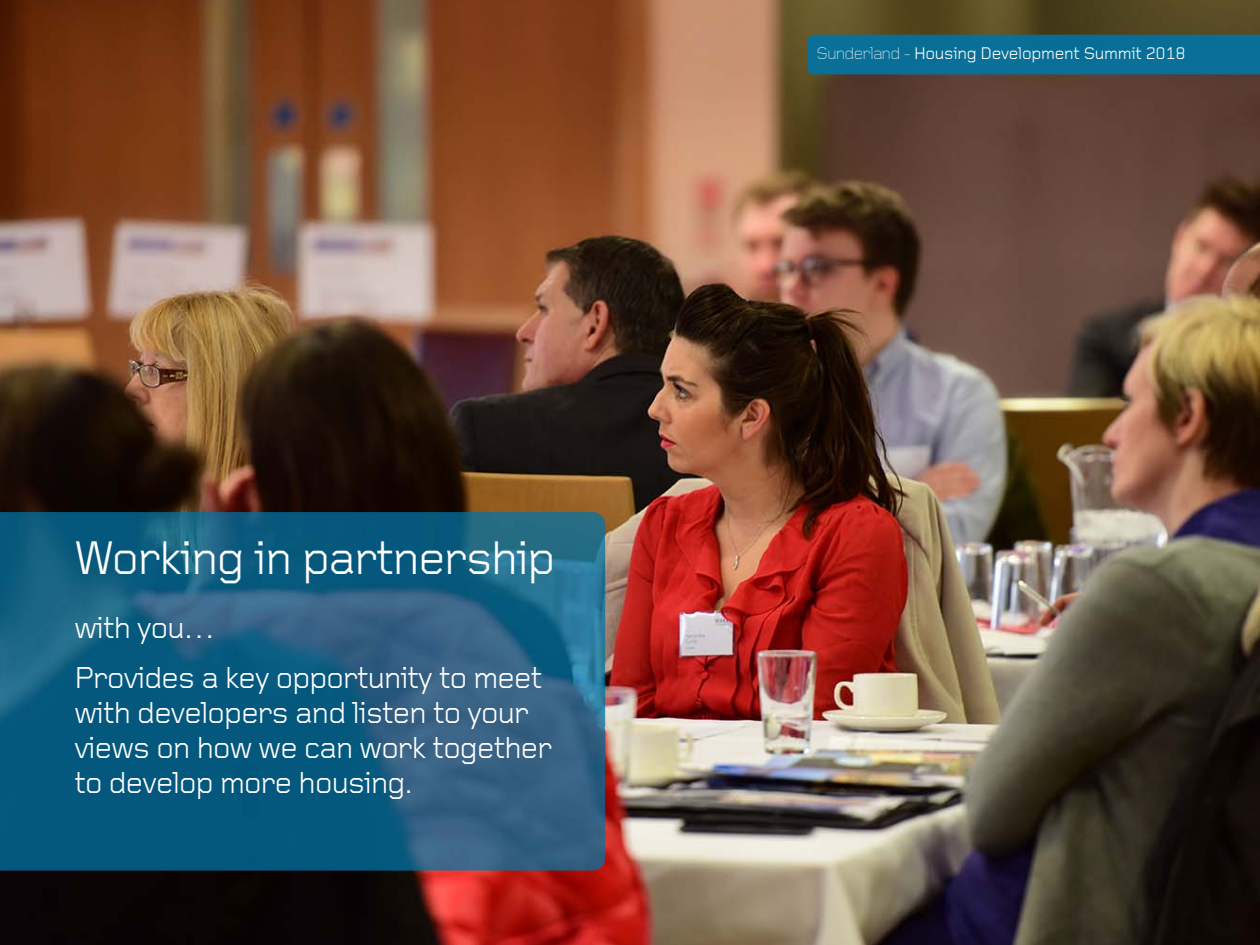
<style>
.page{position:relative;width:1260px;height:945px;background:#fff}
.page>*{position:absolute;margin:0;border:0;box-sizing:border-box;transform-origin:0 0}
.t1{font:49px "Foundry Gridnik";letter-spacing:-.025em;color:#fff}
.t2{font:31.5px/35px "Foundry Gridnik";letter-spacing:-.025em;color:#fff}
.t3{font:17.5px "Foundry Gridnik";letter-spacing:-.015em;color:#fff}
.s1{font-weight:300}
</style>
<div class="page">
<img style="left:0;top:0;width:1260px;height:945px">
<div style="left:807px;top:35px;width:453px;height:39px;background:#0a6f97"></div>
<img style="left:0;top:512px;width:605px;height:359px">
<h1 class="t1" style="left:74px;top:541px;width:482px">Working in partnership</h1>
<p class="t2" style="left:74px;top:606px;width:469px;line-height:49.9px">with you…<br>Provides a key opportunity to meet</p>
<p class="t2" style="left:74px;top:698px;width:479px">with developers and listen to your views on how we can work together to develop more housing.</p>
<p class="t3" style="left:816px;top:47px;width:371px"><span class="s1">Sunderland -</span> Housing Development Summit 2018</p>
</div>
